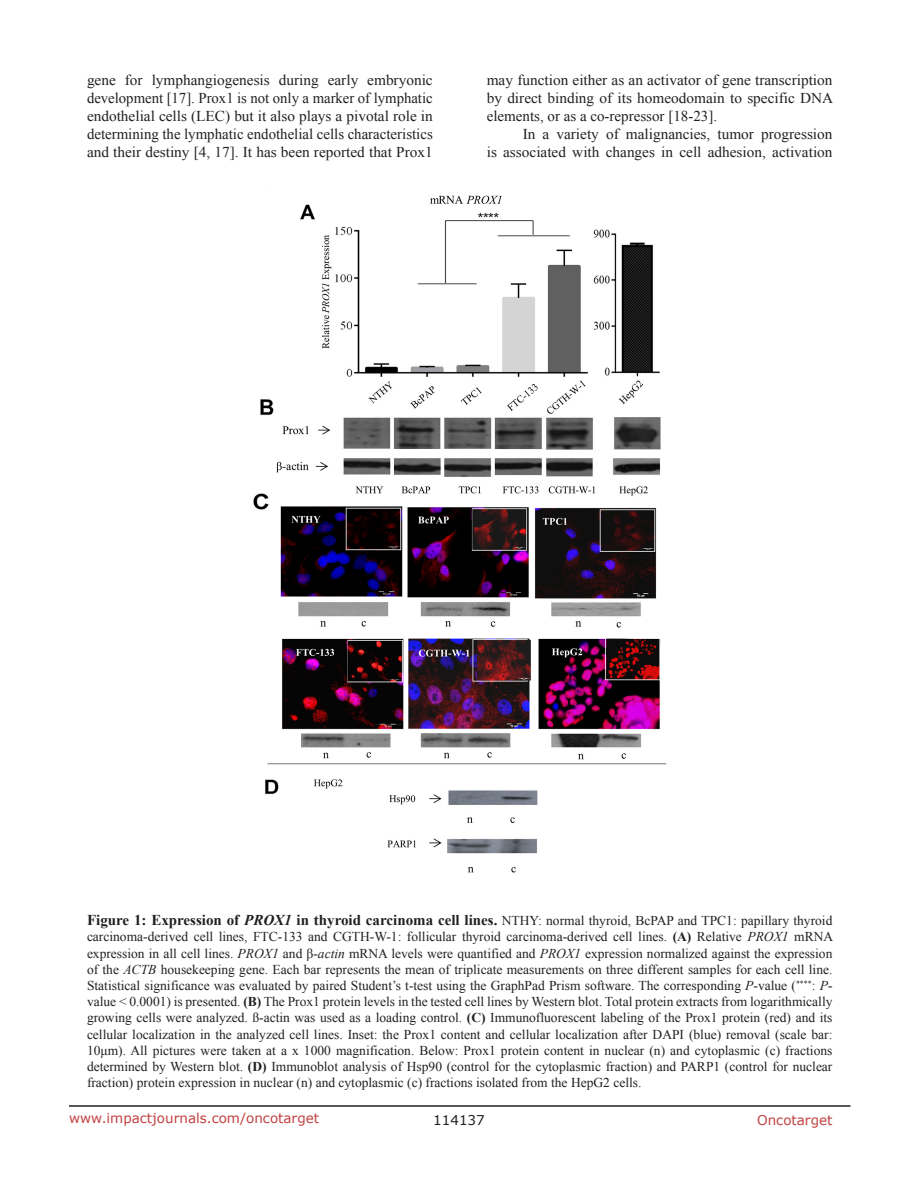
<style>
.page{position:relative;width:918px;height:1188px;background:#fff}
.page>*{position:absolute;margin:0;border:0;box-sizing:border-box;transform-origin:0 0}
.BodyText{font:15px/18px "Times New Roman";color:#231f20;text-align:justify}
.figuretext{font:700 15px "Times New Roman";color:#231f20}
.figuretext-2{font:13.5px/16.2px "Times New Roman";color:#231f20;text-align:justify}
.t1{font:13.5px "Verdana";color:#c24141}
.t2{font:13.5px "Verdana";color:#231f20}
.s1{font-style:italic}
.s2{font-weight:400;font-size:13.5px}
.s3{font-weight:700}
</style>
<div class="page">
<hr style="left:69px;top:1105px;width:781px;height:2px;background:#231f20">
<img style="left:253px;top:195px;width:414px;height:678px">
<p class="BodyText" style="left:87px;top:71px;width:347px">gene for lymphangiogenesis during early embryonic development [17]. Prox1 is not only a marker of lymphatic endothelial cells (LEC) but it also plays a pivotal role in determining the lymphatic endothelial cells characteristics and their destiny [4, 17]. It has been reported that Prox1</p>
<p class="BodyText" style="left:487px;top:71px;width:348px">may function either as an activator of gene transcription by direct binding of its homeodomain to specific DNA elements, or as a co-repressor [18-23].</p>
<p class="BodyText" style="left:487px;top:125px;width:347px;text-align:right">In a variety of malignancies, tumor progression<br>is associated with changes in cell adhesion, activation</p>
<p class="figuretext" style="left:87px;top:910px;width:747px">Figure 1: Expression of <span class="s1">PROX1</span> in thyroid carcinoma cell lines. <span class="s2">NTHY: normal thyroid, BcPAP and TPC1: papillary thyroid</span></p>
<p class="figuretext-2" style="left:87px;top:929px;width:748px">carcinoma-derived cell lines, FTC-133 and CGTH-W-1: follicular thyroid carcinoma-derived cell lines. <span class="s3">(A)</span> Relative <span class="s1">PROX1</span> mRNA expression in all cell lines. <span class="s1">PROX1</span> and β<span class="s1">-actin</span> mRNA levels were quantified and <span class="s1">PROX1</span> expression normalized against the expression of the <span class="s1">ACTB</span> housekeeping gene. Each bar represents the mean of triplicate measurements on three different samples for each cell line.<br>Statistical significance was evaluated by paired Student’s t-test using the GraphPad Prism software. The corresponding <span class="s1">P</span>-value (<sup>****</sup>: <span class="s1">P&shy;</span>value &lt; 0.0001) is presented. <span class="s3">(B)</span> The Prox1 protein levels in the tested cell lines by Western blot. Total protein extracts from logarithmically growing cells were analyzed. ß-actin was used as a loading control. <span class="s3">(C)</span> Immunofluorescent labeling of the Prox1 protein (red) and its cellular localization in the analyzed cell lines. Inset: the Prox1 content and cellular localization after DAPI (blue) removal (scale bar:<br>10μm). All pictures were taken at a x 1000 magnification. Below: Prox1 protein content in nuclear (n) and cytoplasmic (c) fractions determined by Western blot. <span class="s3">(D)</span> Immunoblot analysis of Hsp90 (control for the cytoplasmic fraction) and PARP1 (control for nuclear fraction) protein expression in nuclear (n) and cytoplasmic (c) fractions isolated from the HepG2 cells.</p>
<p class="t1" style="left:69px;top:1109px;width:252px">www.impactjournals.com/oncotarget</p>
<p class="t2" style="left:433px;top:1111px;width:53px">114137</p>
<p class="t1" style="left:757px;top:1111px;width:77px">Oncotarget</p>
</div>
